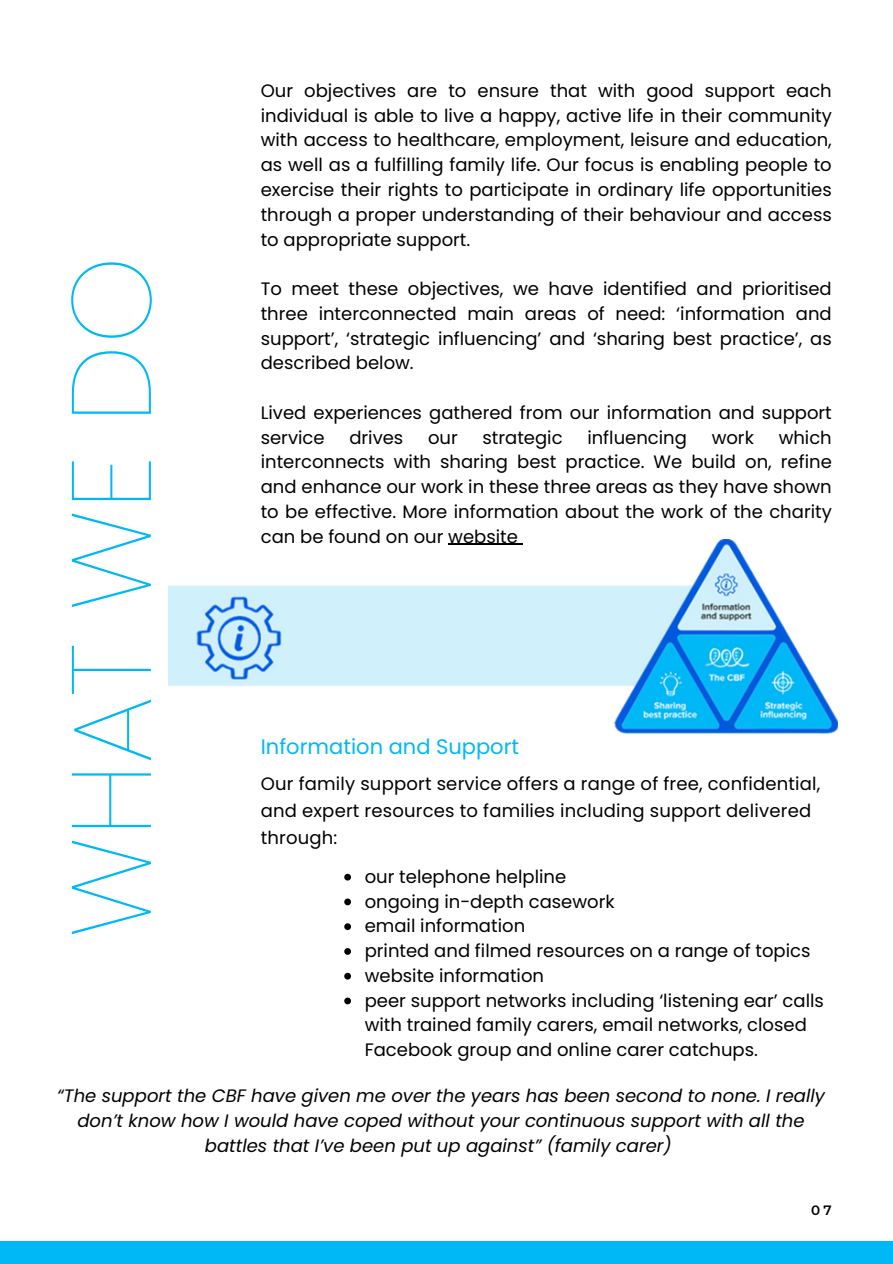
<style>
.page{position:relative;width:893px;height:1264px;background:#fff}
.page>*{position:absolute;margin:0;border:0;box-sizing:border-box;transform-origin:0 0}
.t1{font:100 112.2px "Poppins";color:#00b8f6}
.t2{font:21px "Poppins";color:#00b8f6}
.t3{font:18px/24.8px "Poppins";color:#000001;text-align:justify}
.t4{font:18px/24.8px "Poppins";color:#000}
.t5{font:italic 18px/24.8px "Poppins";color:#000;text-align:center}
.t6{font:600 13.5px "Montserrat";color:#000001}
</style>
<div class="page">
<img style="left:169px;top:540px;width:668px;height:194px">
<hr style="left:448px;top:544px;width:70px;height:1px;background:#000001">
<svg style="left:344px;top:873px;width:7px;height:7px"></svg>
<svg style="left:344px;top:898px;width:7px;height:7px"></svg>
<svg style="left:344px;top:923px;width:7px;height:7px"></svg>
<svg style="left:344px;top:948px;width:7px;height:6px"></svg>
<svg style="left:344px;top:972px;width:7px;height:7px"></svg>
<svg style="left:344px;top:997px;width:7px;height:7px"></svg>
<div style="left:0;top:1240px;width:892px;height:23px;background:#00b8f6"></div>
<h1 class="t1" style="left:33px;top:938px;width:684px;rotate:-90deg">WHAT WE DO</h1>
<p class="t3" style="left:261px;top:78px;width:572px">Our objectives are to ensure that with good support each individual is able to live a happy, active life in their community with access to healthcare, employment, leisure and education, as well as a fulfilling family life. Our focus is enabling people to exercise their rights to participate in ordinary life opportunities through a proper understanding of their behaviour and access to appropriate support.</p>
<p class="t3" style="left:261px;top:276px;width:572px">To meet these objectives, we have identified and prioritised three interconnected main areas of need: ‘information and support’, ‘strategic influencing’ and ‘sharing best practice’, as described below.</p>
<p class="t3" style="left:261px;top:400px;width:572px">Lived experiences gathered from our information and support service</p>
<p class="t3" style="left:349px;top:425px;width:55px">drives</p>
<p class="t3" style="left:428px;top:425px;width:31px">our</p>
<p class="t3" style="left:482px;top:425px;width:82px">strategic</p>
<p class="t3" style="left:587px;top:425px;width:101px">influencing</p>
<p class="t3" style="left:711px;top:425px;width:44px">work</p>
<p class="t3" style="left:261px;top:425px;width:572px;text-indent:518px">which interconnects with sharing best practice. We build on, refine and enhance our work in these three areas as they have shown to be effective. More information about the work of the charity can be found on our website</p>
<p class="t2" style="left:261px;top:732px;width:260px">Information and Support</p>
<p class="t3" style="left:261px;top:770px;width:561px;line-height:27px;text-align:left">Our family support service offers a range of free, confidential, and expert resources to families including support delivered through:</p>
<p class="t4" style="left:365px;top:864px;width:460px">our telephone helpline<br>ongoing in-depth casework<br>email information<br>printed and filmed resources on a range of topics website information<br>peer support networks including ‘listening ear’ calls with trained family carers, email networks, closed Facebook group and online carer catchups.</p>
<p class="t5" style="left:57px;top:1083px;width:769px">“The support the CBF have given me over the years has been second to none. I really don’t know how I would have coped without your continuous support with all the battles that I’ve been put up against” (family carer)</p>
<p class="t6" style="left:811px;top:1201px;width:22px">07</p>
</div>
